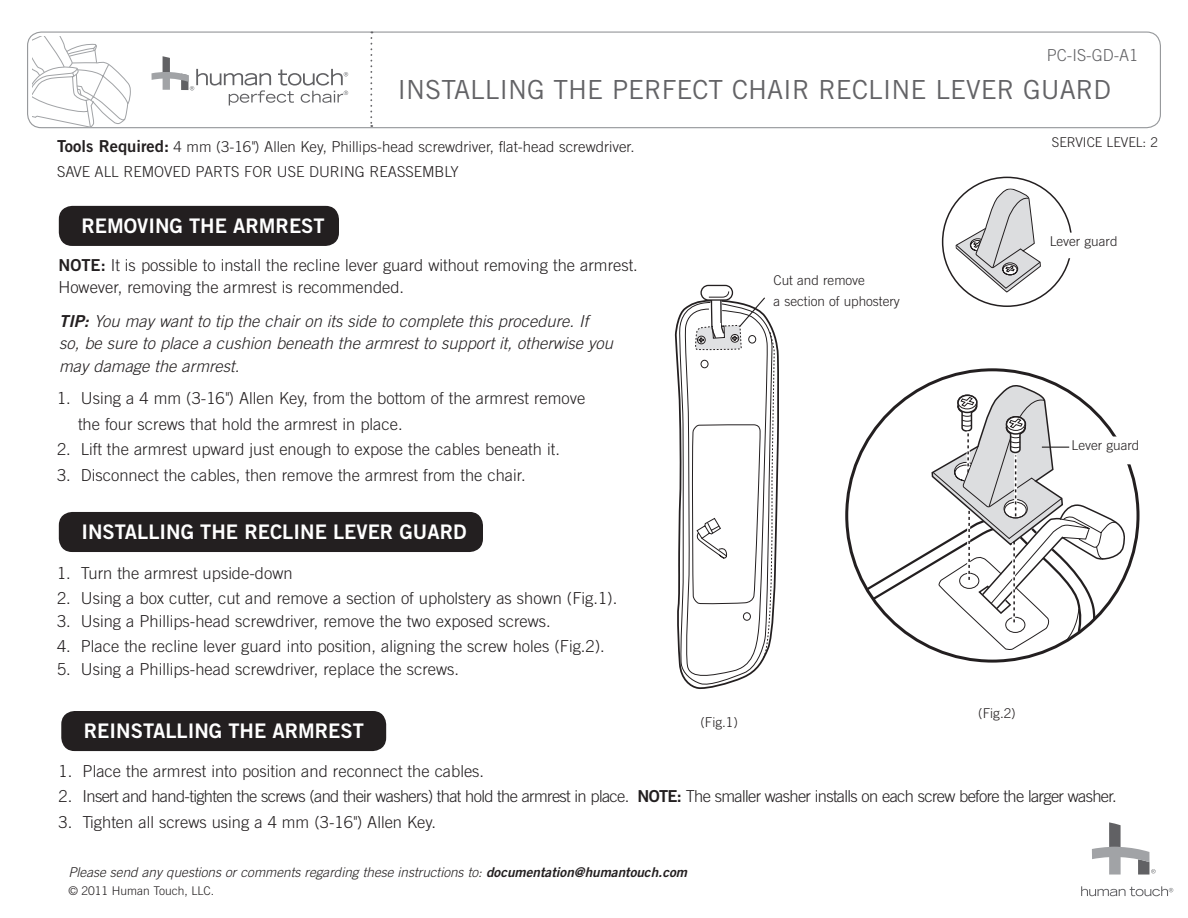
<style>
.page{position:relative;width:1188px;height:918px;background:#fff}
.page>*{position:absolute;margin:0;border:0;box-sizing:border-box;transform-origin:0 0}
.t1{font:26.4px "Trade Gothic LT";color:#636366}
.Section_Headline{font:20.1px "Trade Gothic LT Bold Two";color:#fff}
.t2{font:300 16.5px/22.5px "Trade Gothic LT";color:#231f20}
.t3{font:italic 300 16.5px/22.5px "Trade Gothic LT";color:#231f20}
.t4{font:300 16.5px "Trade Gothic LT";letter-spacing:-.04em;color:#231f20}
.t5{font:300 16.5px "Trade Gothic LT";color:#636366}
.t6{font:300 15px "Trade Gothic LT";color:#231f20}
.t7{font:italic 300 13.5px "Trade Gothic LT";color:#231f20}
.Section_Headline-2{font:300 13.5px "Trade Gothic LT";color:#231f20}
.t8{font:300 12px "Trade Gothic LT";color:#231f20}
.s1{font-family:"Trade Gothic LT Bold Two";font-weight:400;font-size:16.5px}
.s2{font-family:"Trade Gothic LT Bold Two";font-weight:400}
</style>
<div class="page">
<div style="left:59px;top:206px;width:280px;height:40px;background:#231f20;border-radius:13px"></div>
<svg style="left:955px;top:188px;width:86px;height:105px"></svg>
<div style="left:59px;top:512px;width:424px;height:40px;background:#231f20;border-radius:13px"></div>
<div style="left:700px;top:285px;width:33px;height:16px;border:1px solid #231f20;border-radius:7px"></div>
<svg style="left:675px;top:289px;width:104px;height:400px"></svg>
<svg style="left:847px;top:385px;width:278px;height:276px"></svg>
<div style="left:27px;top:32px;width:1134px;height:96px;border:1px solid #97999c;border-radius:14px"></div>
<svg style="left:370px;top:32px;width:2px;height:95px"></svg>
<svg style="left:33px;top:37px;width:98px;height:91px"></svg>
<div style="left:61px;top:711px;width:325px;height:40px;background:#231f20;border-radius:13px"></div>
<svg style="left:152px;top:56px;width:196px;height:49px"></svg>
<svg style="left:1092px;top:822px;width:64px;height:53px"></svg>
<svg style="left:1081px;top:886px;width:92px;height:10px"></svg>
<p class="t5" style="left:1047px;top:45px;width:93px">PC-IS-GD-A1</p>
<p class="t1" style="left:398px;top:74px;width:715px">INSTALLING THE PERFECT CHAIR RECLINE LEVER GUARD</p>
<p class="t6" style="left:57px;top:138px;width:579px"><span class="s1">Tools Required:</span> 4 mm (3-16") Allen Key, Phillips-head screwdriver, flat-head screwdriver.</p>
<p class="t6" style="left:57px;top:163px;width:403px">SAVE ALL REMOVED PARTS FOR USE DURING REASSEMBLY</p>
<p class="Section_Headline" style="left:81px;top:213px;width:245px">REMOVING THE ARMREST</p>
<p class="t2" style="left:58px;top:254px;width:581px"><span class="s2">NOTE:</span> It is possible to install the recline lever guard without removing the armrest.<br>However, removing the armrest is recommended.</p>
<p class="t3" style="left:59px;top:309px;width:555px"><span class="s2">TIP:</span> You may want to tip the chair on its side to complete this procedure. If<br>so, be sure to place a cushion beneath the armrest to support it, otherwise you may damage the armrest.</p>
<p class="t2" style="left:78px;top:386px;width:509px;line-height:25.5px;text-indent:-21px">1. Using a 4 mm (3-16") Allen Key, from the bottom of the armrest remove the four screws that hold the armrest in place.</p>
<p class="t2" style="left:57px;top:438px;width:504px">2. Lift the armrest upward just enough to expose the cables beneath it.</p>
<p class="t2" style="left:57px;top:464px;width:470px">3. Disconnect the cables, then remove the armrest from the chair.</p>
<p class="Section_Headline" style="left:81px;top:519px;width:387px">INSTALLING THE RECLINE LEVER GUARD</p>
<p class="t2" style="left:57px;top:561px;width:237px">1. Turn the armrest upside-down</p>
<p class="t2" style="left:57px;top:587px;width:562px">2. Using a box cutter, cut and remove a section of upholstery as shown (Fig.1).</p>
<p class="t2" style="left:57px;top:609px;width:495px">3. Using a Phillips-head screwdriver, remove the two exposed screws.</p>
<p class="t2" style="left:57px;top:635px;width:549px">4. Place the recline lever guard into position, aligning the screw holes (Fig.2).</p>
<p class="t2" style="left:57px;top:657px;width:404px">5. Using a Phillips-head screwdriver, replace the screws.</p>
<p class="Section_Headline-2" style="left:774px;top:272px;width:93px">Cut and remove</p>
<p class="Section_Headline-2" style="left:774px;top:293px;width:128px">a section of uphostery</p>
<p class="Section_Headline-2" style="left:1052px;top:134px;width:108px">SERVICE LEVEL: 2</p>
<p class="Section_Headline-2" style="left:1050px;top:233px;width:69px">Lever guard</p>
<p class="Section_Headline-2" style="left:1072px;top:437px;width:69px">Lever guard</p>
<p class="Section_Headline-2" style="left:978px;top:705px;width:39px">(Fig.2)</p>
<p class="Section_Headline-2" style="left:700px;top:715px;width:39px">(Fig.1)</p>
<p class="Section_Headline" style="left:84px;top:718px;width:282px">REINSTALLING THE ARMREST</p>
<p class="t2" style="left:59px;top:760px;width:427px">1. Place the armrest into position and reconnect the cables.</p>
<p class="t4" style="left:59px;top:787px;width:1060px">2. Insert and hand-tighten the screws (and their washers) that hold the armrest in place. <span class="s2">NOTE:</span> The smaller washer installs on each screw before the larger washer.</p>
<p class="t2" style="left:59px;top:811px;width:379px">3. Tighten all screws using a 4 mm (3-16") Allen Key.</p>
<p class="t7" style="left:68px;top:864px;width:620px">Please send any questions or comments regarding these instructions to: <span class="s2">documentation@humantouch.com</span></p>
<p class="t8" style="left:68px;top:884px;width:147px">© 2011 Human Touch, LLC.</p>
</div>
